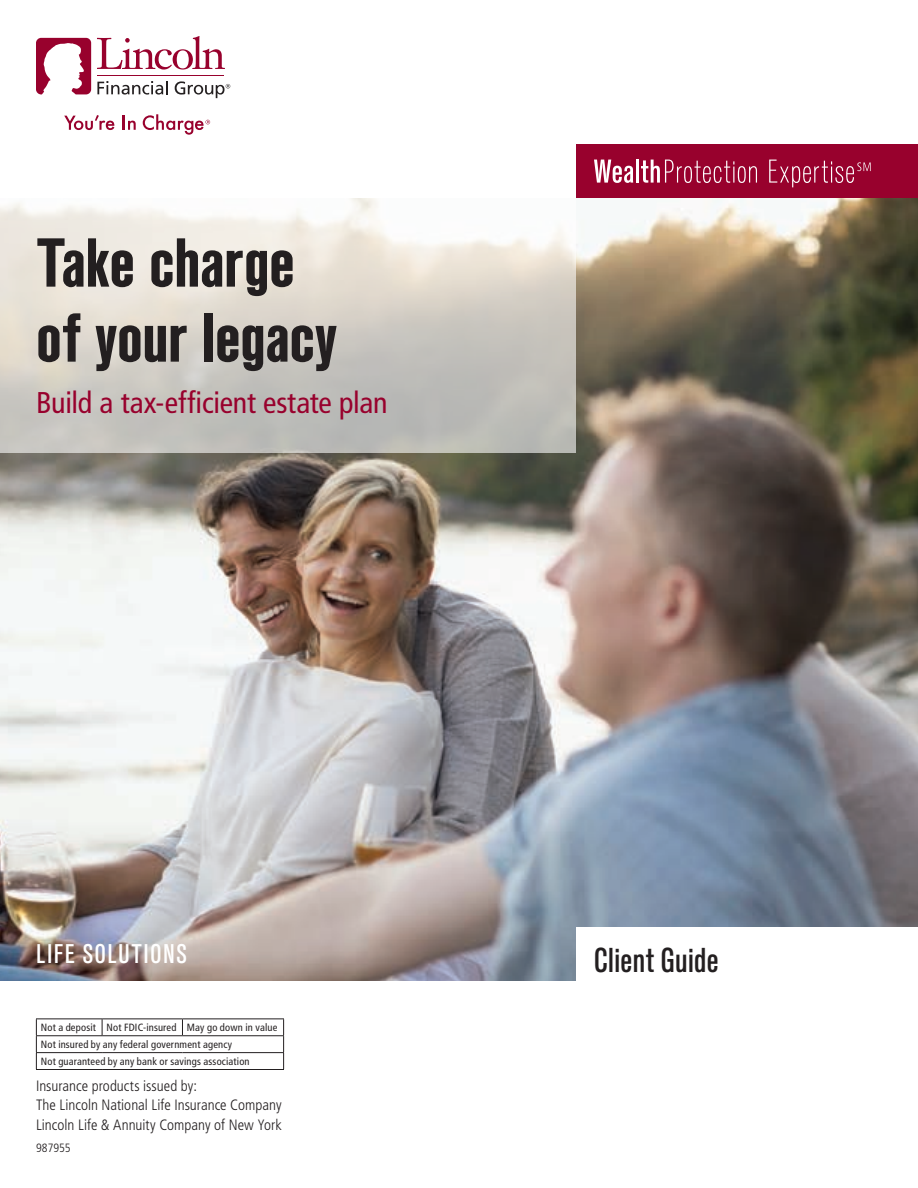
<style>
.page{position:relative;width:918px;height:1188px;background:#fff}
.page>*{position:absolute;margin:0;border:0;box-sizing:border-box;transform-origin:0 0}
.t1{font:700 condensed 69px/75px "Standard CT";letter-spacing:-.01em;color:#231f20}
.t2{font:500 condensed 34.5px "Standard CT";letter-spacing:.01em;color:#231f20}
.t3{font:condensed 30px "Frutiger LT Std";letter-spacing:-.01em;color:#98012d}
.t4{font:500 condensed 27px "Standard CT";letter-spacing:.07em;color:#fff}
.t5{font:300 condensed 15px/19.5px "Frutiger LT Std";color:#231f20}
.t6{font:300 condensed 12px "Frutiger LT Std";color:#231f20}
.t7{font:condensed 10.5px/16.8px "Frutiger LT Std";letter-spacing:.015em;color:#231f20}
</style>
<div class="page">
<img style="left:0;top:198px;width:918px;height:783px">
<svg style="left:97px;top:81px;width:71px;height:14px"></svg>
<svg style="left:36px;top:38px;width:55px;height:56px"></svg>
<svg style="left:97px;top:36px;width:128px;height:34px"></svg>
<hr style="left:97px;top:75px;width:127px;height:1px;background:#98012d">
<svg style="left:64px;top:115px;width:50px;height:15px"></svg>
<svg style="left:123px;top:116px;width:13px;height:14px"></svg>
<svg style="left:175px;top:81px;width:55px;height:17px"></svg>
<svg style="left:143px;top:114px;width:67px;height:21px"></svg>
<div style="left:576px;top:144px;width:342px;height:54px;background:#98012d"></div>
<svg style="left:594px;top:160px;width:39px;height:23px"></svg>
<hr style="left:636px;top:160px;width:3px;height:23px;background:#fff">
<svg style="left:641px;top:160px;width:116px;height:23px"></svg>
<svg style="left:769px;top:160px;width:102px;height:27px"></svg>
<svg style="left:0;top:198px;width:576px;height:255px;background:#d8d5ce"></svg>
<hr style="left:36px;top:1018px;width:66px;height:1px;background:#231f20">
<hr style="left:102px;top:1018px;width:80px;height:1px;background:#231f20">
<svg style="left:102px;top:1019px;width:1px;height:16px"></svg>
<hr style="left:182px;top:1018px;width:102px;height:1px;background:#231f20">
<svg style="left:182px;top:1019px;width:1px;height:16px"></svg>
<hr style="left:36px;top:1035px;width:66px;height:1px;background:#231f20">
<hr style="left:102px;top:1035px;width:80px;height:1px;background:#231f20">
<hr style="left:182px;top:1035px;width:102px;height:1px;background:#231f20">
<hr style="left:36px;top:1052px;width:66px;height:1px;background:#231f20">
<svg style="left:36px;top:1019px;width:1px;height:50px"></svg>
<hr style="left:102px;top:1052px;width:80px;height:1px;background:#231f20">
<hr style="left:182px;top:1052px;width:102px;height:1px;background:#231f20">
<svg style="left:283px;top:1019px;width:1px;height:50px"></svg>
<hr style="left:36px;top:1069px;width:66px;height:1px;background:#231f20">
<hr style="left:102px;top:1069px;width:80px;height:1px;background:#231f20">
<hr style="left:182px;top:1069px;width:102px;height:1px;background:#231f20">
<h1 class="t1" style="left:36px;top:227px;width:302px">Take charge of your legacy</h1>
<h3 class="t3" style="left:36px;top:385px;width:353px">Build a tax-efficient estate plan</h3>
<h3 class="t4" style="left:37px;top:938px;width:152px">LIFE SOLUTIONS</h3>
<p class="t7" style="left:41px;top:1019px;width:238px">Not a deposit Not FDIC-insured May go down in value<br>Not insured by any federal government agency<br>Not guaranteed by any bank or savings association</p>
<h3 class="t5" style="left:36px;top:1076px;width:247px">Insurance products issued by:<br>The Lincoln National Life Insurance Company<br>Lincoln Life &amp; Annuity Company of New York</h3>
<p class="t6" style="left:36px;top:1141px;width:36px">987955</p>
<h2 class="t2" style="left:594px;top:940px;width:126px">Client Guide</h2>
</div>
